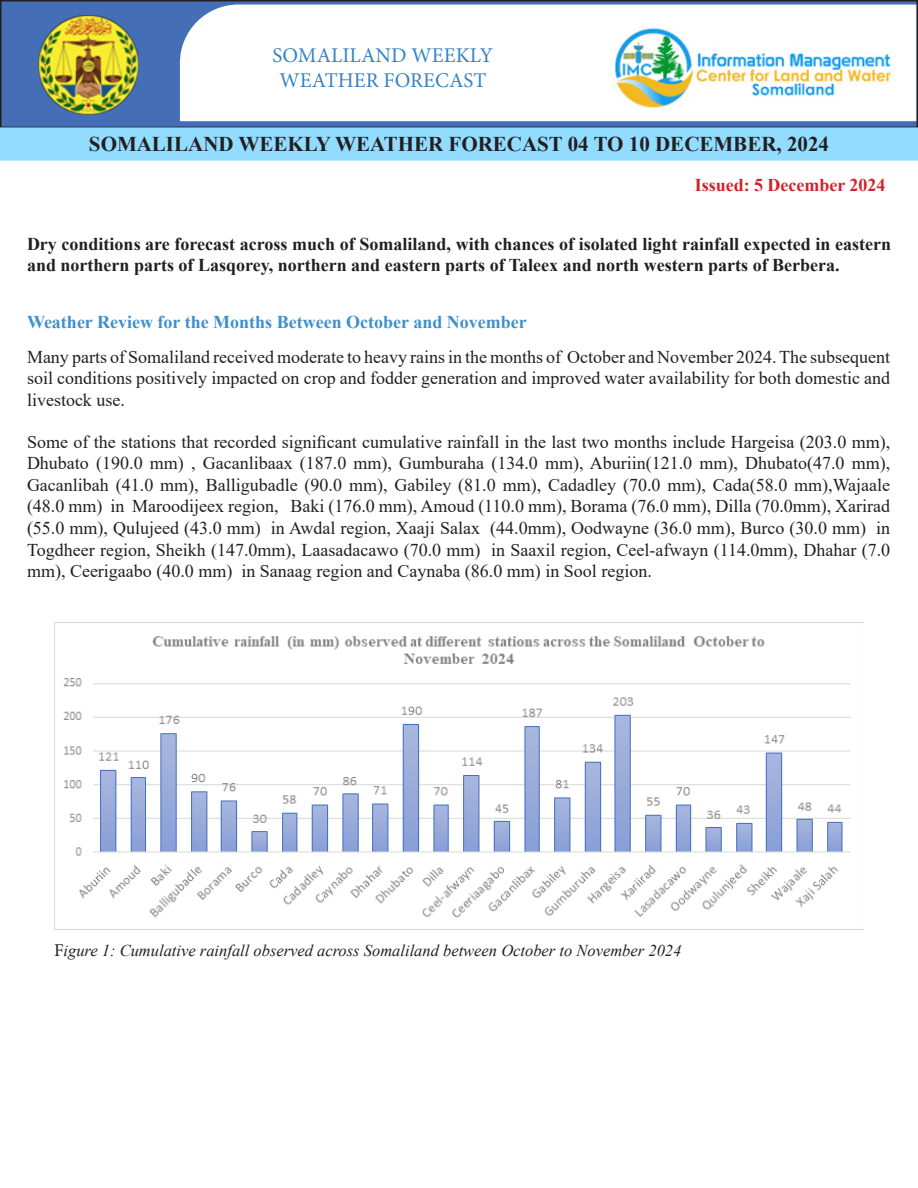
<style>
.page{position:relative;width:918px;height:1188px;background:#fff}
.page>*{position:absolute;margin:0;border:0;box-sizing:border-box;transform-origin:0 0}
.t1{font:700 21px "Times New Roman";color:#231f20}
.t2{font:21px "Minion Pro";color:#3683c4}
.t3{font:18px/21.6px "Times New Roman";color:#231f20;text-align:justify}
.t4{font:700 18px/21.6px "Times New Roman";color:#231f20}
.t5{font:700 18px "Times New Roman";color:#3d90cd}
.t6{font:700 18px "Times New Roman";color:#d1232a}
.t7{font:italic 16.5px "Times New Roman";color:#231f20}
.s1{font-family:"Minion Pro";font-style:normal;font-size:18px}
</style>
<div class="page">
<div style="left:1px;top:1px;width:916px;height:126px;background:#446fb6"></div>
<div style="left:0;top:0;width:918px;height:128px;border:2px solid #231f20"></div>
<img style="left:39px;top:15px;width:99px;height:99px">
<div style="left:180px;top:5px;width:736px;height:116px;background:#fff"></div>
<img style="left:612px;top:17px;width:281px;height:102px">
<div style="left:2px;top:130px;width:914px;height:28px;background:#92dcff"></div>
<div style="left:0;top:128px;width:918px;height:32px;border:1px solid #92dcff"></div>
<img style="left:55px;top:622px;width:809px;height:296px">
<p class="t2" style="left:273px;top:41px;width:222px">SOMALILAND WEEKLY</p>
<p class="t2" style="left:279px;top:66px;width:208px">WEATHER FORECAST</p>
<p class="t1" style="left:89px;top:129px;width:742px">SOMALILAND WEEKLY WEATHER FORECAST 04 TO 10 DECEMBER, 2024</p>
<p class="t6" style="left:695px;top:172px;width:192px">Issued: 5 December 2024</p>
<p class="t4" style="left:27px;top:232px;width:866px">Dry conditions are forecast across much of Somaliland, with chances of isolated light rainfall expected in eastern and northern parts of Lasqorey, northern and eastern parts of Taleex and north western parts of Berbera.</p>
<p class="t5" style="left:27px;top:309px;width:501px">Weather Review for the Months Between October and November</p>
<p class="t3" style="left:27px;top:345px;width:865px">Many parts of Somaliland received moderate to heavy rains in the months of October and November 2024. The subsequent soil conditions positively impacted on crop and fodder generation and improved water availability for both domestic and livestock use.</p>
<p class="t3" style="left:27px;top:430px;width:865px">Some of the stations that recorded significant cumulative rainfall in the last two months include Hargeisa (203.0 mm), Dhubato (190.0 mm) , Gacanlibaax (187.0 mm), Gumburaha (134.0 mm), Aburiin(121.0 mm), Dhubato(47.0 mm), Gacanlibah (41.0 mm), Balligubadle (90.0 mm), Gabiley (81.0 mm), Cadadley (70.0 mm), Cada(58.0 mm),Wajaale (48.0 mm) in Maroodijeex region, Baki (176.0 mm), Amoud (110.0 mm), Borama (76.0 mm), Dilla (70.0mm), Xarirad (55.0 mm), Qulujeed (43.0 mm) in Awdal region, Xaaji Salax (44.0mm), Oodwayne (36.0 mm), Burco (30.0 mm) in Togdheer region, Sheikh (147.0mm), Laasadacawo (70.0 mm) in Saaxil region, Ceel-afwayn (114.0mm), Dhahar (7.0 mm), Ceerigaabo (40.0 mm) in Sanaag region and Caynaba (86.0 mm) in Sool region.</p>
<p class="t7" style="left:54px;top:939px;width:629px"><span class="s1">F</span>igure 1: Cumulative rainfall observed across Somaliland between October to November 2024</p>
</div>
